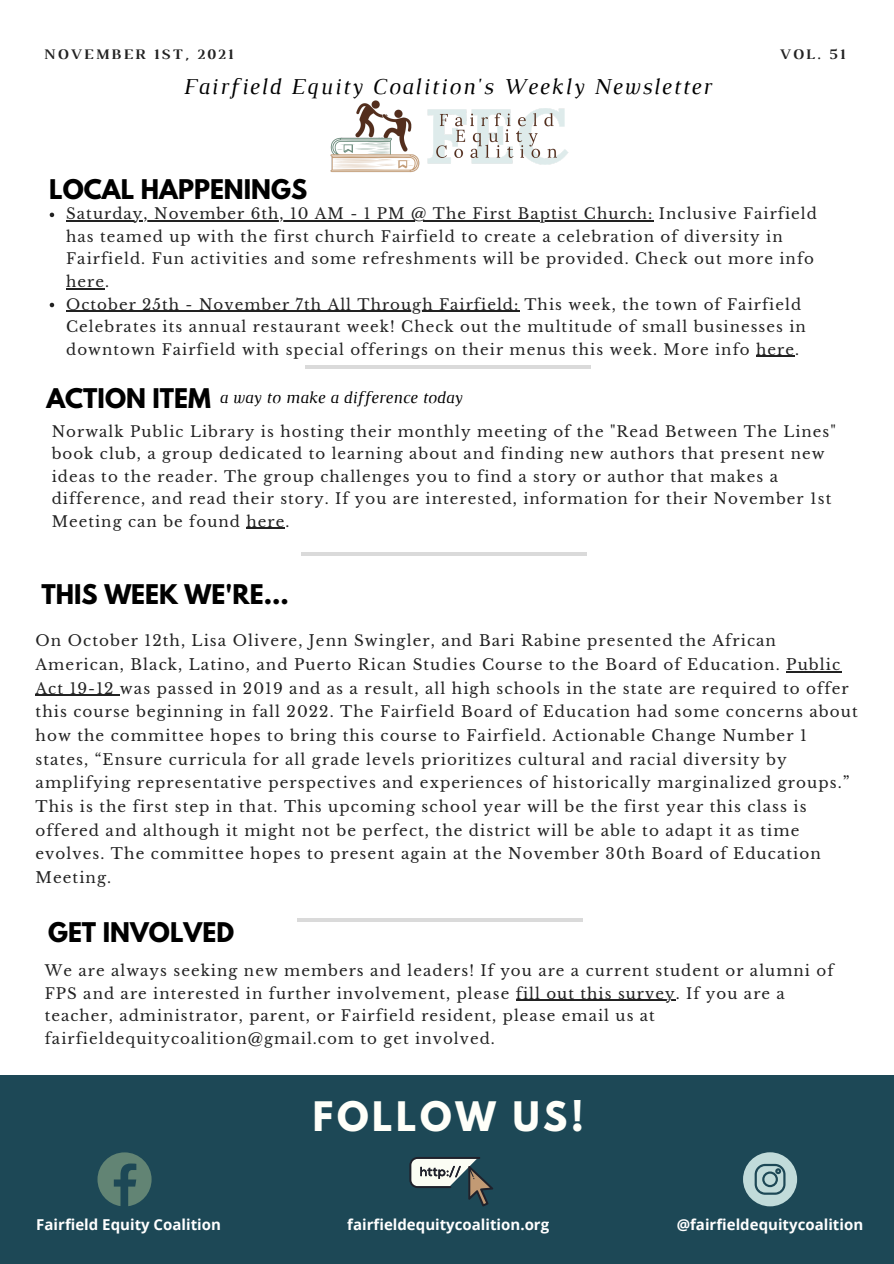
<style>
.page{position:relative;width:894px;height:1264px;background:#fff}
.page>*{position:absolute;margin:0;border:0;box-sizing:border-box;transform-origin:0 0}
.t1{font:700 36px "League Spartan";letter-spacing:.1em;color:#fffff9}
.t2{font:700 24px "League Spartan";color:#000}
.t3{font:italic 23.25px "Luthier";letter-spacing:.07em;color:#000}
.t4{font:italic 17.4px "Luthier";color:#000}
.t5{font:15.15px/23.7px "Libre Baskerville";letter-spacing:.07em;color:#222}
.t6{font:15px/22.5px "Libre Baskerville";letter-spacing:.07em;color:#222}
.t7{font:700 15px "Open Sans";color:#fff}
.t8{font:700 14.85px "Luthier";letter-spacing:.14em;color:#222}
</style>
<div class="page">
<svg style="left:50px;top:213px;width:4px;height:4px"></svg>
<hr style="left:66px;top:220px;width:587px;height:2px;background:#222">
<hr style="left:66px;top:288px;width:39px;height:1px;background:#222">
<svg style="left:50px;top:303px;width:4px;height:4px"></svg>
<hr style="left:66px;top:310px;width:453px;height:2px;background:#222">
<hr style="left:756px;top:356px;width:38px;height:1px;background:#222">
<div style="left:0;top:1075px;width:893px;height:188px;background:#1d4856"></div>
<hr style="left:301px;top:552px;width:285px;height:3px;background:#000">
<hr style="left:297px;top:918px;width:285px;height:3px;background:#000">
<img style="left:330px;top:100px;width:239px;height:73px">
<svg style="left:409px;top:1157px;width:84px;height:49px"></svg>
<svg style="left:97px;top:1152px;width:54px;height:54px"></svg>
<svg style="left:743px;top:1152px;width:53px;height:54px"></svg>
<hr style="left:515px;top:999px;width:160px;height:2px;background:#222">
<hr style="left:246px;top:528px;width:39px;height:1px;background:#222">
<hr style="left:786px;top:671px;width:55px;height:1px;background:#222">
<hr style="left:36px;top:694px;width:84px;height:2px;background:#222">
<hr style="left:305px;top:365px;width:285px;height:4px;background:#dadada">
<p class="t8" style="left:44px;top:49px;width:191px">NOVEMBER 1ST, 2021</p>
<p class="t8" style="left:778px;top:49px;width:67px">VOL. 51</p>
<p class="t3" style="left:183px;top:78px;width:529px">Fairfield Equity Coalition's Weekly Newsletter</p>
<p class="t2" style="left:49px;top:177px;width:259px">LOCAL HAPPENINGS</p>
<p class="t6" style="left:66px;top:203px;width:752px">Saturday, November 6th, 10 AM - 1 PM @ The First Baptist Church: Inclusive Fairfield has teamed up with the first church Fairfield to create a celebration of diversity in Fairfield. Fun activities and some refreshments will be provided. Check out more info here.</p>
<p class="t6" style="left:66px;top:293px;width:741px">October 25th - November 7th All Through Fairfield: This week, the town of Fairfield<br>Celebrates its annual restaurant week! Check out the multitude of small businesses in downtown Fairfield with special offerings on their menus this week. More info here.</p>
<p class="t2" style="left:46px;top:387px;width:166px">ACTION ITEM</p>
<p class="t4" style="left:219px;top:391px;width:244px">a way to make a difference today</p>
<p class="t6" style="left:52px;top:420px;width:785px">Norwalk Public Library is hosting their monthly meeting of the "Read Between The Lines" book club, a group dedicated to learning about and finding new authors that present new ideas to the reader. The group challenges you to find a story or author that makes a difference, and read their story. If you are interested, information for their November 1st Meeting can be found here.</p>
<p class="t2" style="left:42px;top:582px;width:249px">THIS WEEK WE'RE...</p>
<p class="t5" style="left:36px;top:629px;width:823px">On October 12th, Lisa Olivere, Jenn Swingler, and Bari Rabine presented the African American, Black, Latino, and Puerto Rican Studies Course to the Board of Education. Public Act 19-12 was passed in 2019 and as a result, all high schools in the state are required to offer this course beginning in fall 2022. The Fairfield Board of Education had some concerns about how the committee hopes to bring this course to Fairfield. Actionable Change Number 1 states, “Ensure curricula for all grade levels prioritizes cultural and racial diversity by amplifying representative perspectives and experiences of historically marginalized groups.” This is the first step in that. This upcoming school year will be the first year this class is offered and although it might not be perfect, the district will be able to adapt it as time evolves. The committee hopes to present again at the November 30th Board of Education Meeting.</p>
<p class="t2" style="left:48px;top:920px;width:187px">GET INVOLVED</p>
<p class="t6" style="left:45px;top:959px;width:790px">We are always seeking new members and leaders! If you are a current student or alumni of FPS and are interested in further involvement, please fill out this survey. If you are a teacher, administrator, parent, or Fairfield resident, please email us at fairfieldequitycoalition@gmail.com to get involved.</p>
<p class="t1" style="left:313px;top:1098px;width:272px">FOLLOW US!</p>
<p class="t7" style="left:36px;top:1213px;width:186px">Fairfield Equity Coalition</p>
<p class="t7" style="left:347px;top:1213px;width:203px">fairfieldequitycoalition.org</p>
<p class="t7" style="left:676px;top:1213px;width:188px">@fairfieldequitycoalition</p>
</div>
